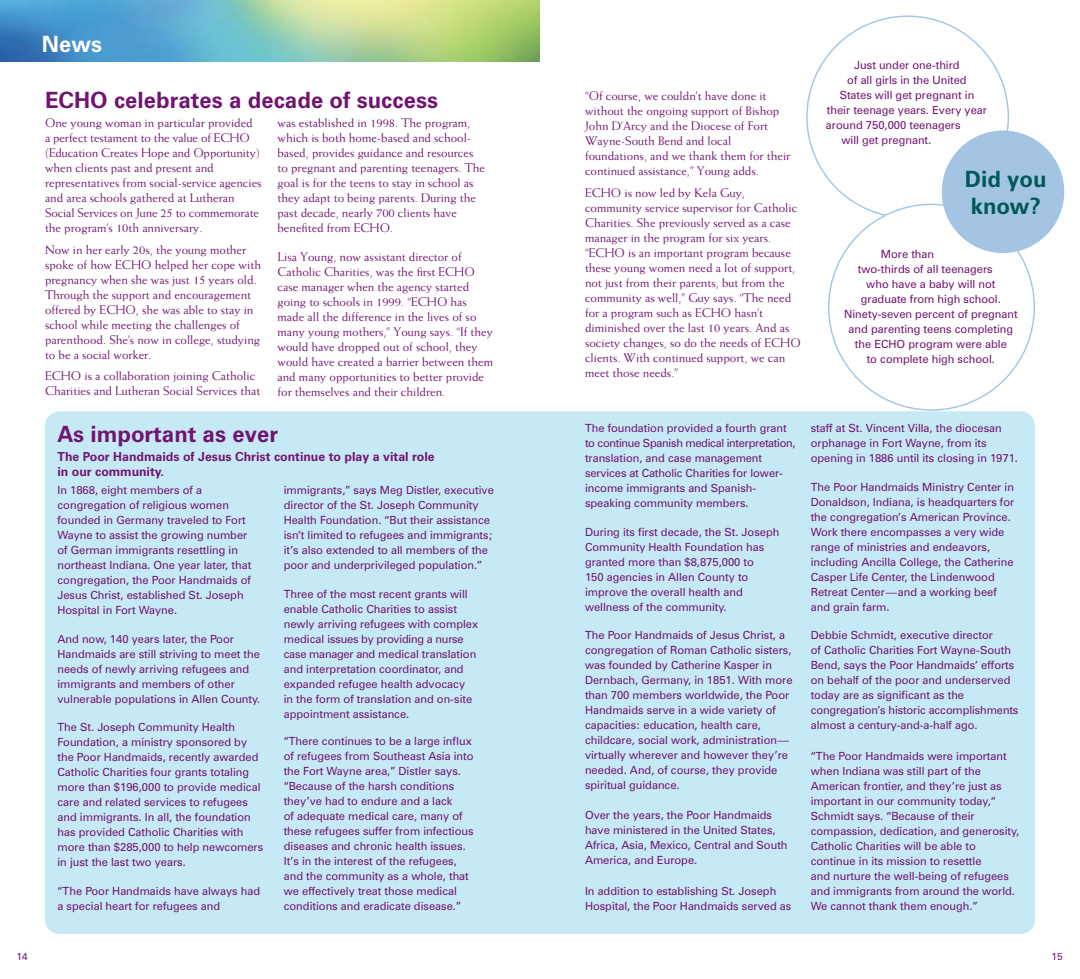
<style>
.page{position:relative;width:1080px;height:979px;background:#fff}
.page>*{position:absolute;margin:0;border:0;box-sizing:border-box;transform-origin:0 0}
.t1{font:700 22.5px "Zurich BT";color:#711471}
.t2{font:700 22.5px/27.5px "Zurich BT";color:#005958}
.t3{font:700 22.5px "Zurich BT";color:#fff}
.t4{font:12.5px/15px "Weiss";color:#711471}
.t5{font:700 12.5px/15px "Zurich BT";color:#711471}
.t6{font:11.25px/15px "Zurich BT";color:#711471}
.t7{font:10px "Zurich BT";color:#711471}
</style>
<div class="page">
<div style="left:45px;top:411px;width:990px;height:523px;background:#c6e9f6;border-radius:15px"></div>
<img style="left:0;top:0;width:540px;height:62px">
<div style="left:942px;top:131px;width:122px;height:122px;background:#a4c4e3;border-radius:50%"></div>
<h1 class="t3" style="left:42px;top:31px;width:62px">News</h1>
<h1 class="t1" style="left:45px;top:86px;width:395px">ECHO celebrates a decade of success</h1>
<p class="t4" style="left:585px;top:88px;width:207px">“Of course, we couldn’t have done it without the ongoing support of Bishop John D’Arcy and the Diocese of Fort Wayne-South Bend and local foundations, and we thank them for their continued assistance,” Young adds.</p>
<p class="t4" style="left:585px;top:185px;width:217px">ECHO is now led by Kela Guy, community service supervisor for Catholic Charities. She previously served as a case manager in the program for six years. “ECHO is an important program because these young women need a lot of support, not just from their parents, but from the community as well,” Guy says. “The need for a program such as ECHO hasn’t diminished over the last 10 years. And as society changes, so do the needs of ECHO clients. With continued support, we can meet those needs.”</p>
<p class="t4" style="left:45px;top:115px;width:218px">One young woman in particular provided<br>a perfect testament to the value of ECHO (Education Creates Hope and Opportunity) when clients past and present and representatives from social-service agencies and area schools gathered at Lutheran Social Services on June 25 to commemorate the program’s 10th anniversary.</p>
<p class="t4" style="left:45px;top:242px;width:218px">Now in her early 20s, the young mother spoke of how ECHO helped her cope with pregnancy when she was just 15 years old.<br>Through the support and encouragement offered by ECHO, she was able to stay in school while meeting the challenges of parenthood. She’s now in college, studying to be a social worker.</p>
<p class="t4" style="left:45px;top:368px;width:217px">ECHO is a collaboration joining Catholic<br>Charities and Lutheran Social Services that</p>
<p class="t4" style="left:278px;top:115px;width:209px">was established in 1998. The program, which is both home-based and school&shy;based, provides guidance and resources to pregnant and parenting teenagers. The goal is for the teens to stay in school as they adapt to being parents. During the past decade, nearly 700 clients have benefited from ECHO.</p>
<p class="t4" style="left:278px;top:249px;width:217px">Lisa Young, now assistant director of Catholic Charities, was the first ECHO case manager when the agency started going to schools in 1999. “ECHO has made all the difference in the lives of so many young mothers,” Young says. “If they would have dropped out of school, they would have created a barrier between them and many opportunities to better provide for themselves and their children.</p>
<p class="t6" style="left:854px;top:58px;width:107px">Just under one-third</p>
<p class="t6" style="left:847px;top:73px;width:121px">of all girls in the United</p>
<p class="t6" style="left:840px;top:88px;width:136px">States will get pregnant in</p>
<p class="t6" style="left:827px;top:103px;width:162px">their teenage years. Every year</p>
<p class="t6" style="left:826px;top:118px;width:136px">around 750,000 teenagers</p>
<p class="t6" style="left:841px;top:133px;width:91px">will get pregnant.</p>
<h1 class="t2" style="left:965px;top:165px;width:83px">Did you know?</h1>
<p class="t6" style="left:881px;top:247px;width:55px">More than</p>
<p class="t6" style="left:858px;top:262px;width:136px">two-thirds of all teenagers</p>
<p class="t6" style="left:866px;top:277px;width:131px">who have a baby will not</p>
<p class="t6" style="left:861px;top:292px;width:142px">graduate from high school.</p>
<p class="t6" style="left:844px;top:307px;width:175px">Ninety-seven percent of pregnant</p>
<p class="t6" style="left:849px;top:322px;width:166px">and parenting teens completing</p>
<p class="t6" style="left:855px;top:337px;width:153px">the ECHO program were able</p>
<p class="t6" style="left:867px;top:352px;width:130px">to complete high school.</p>
<h1 class="t1" style="left:58px;top:420px;width:222px">As important as ever</h1>
<p class="t5" style="left:58px;top:449px;width:379px">The Poor Handmaids of Jesus Christ continue to play a vital role in our community.</p>
<p class="t6" style="left:58px;top:483px;width:195px">In 1868, eight members of a congregation of religious women founded in Germany traveled to Fort Wayne to assist the growing number of German immigrants resettling in northeast Indiana. One year later, that congregation, the Poor Handmaids of Jesus Christ, established St. Joseph Hospital in Fort Wayne.</p>
<p class="t6" style="left:58px;top:631px;width:204px">And now, 140 years later, the Poor Handmaids are still striving to meet the needs of newly arriving refugees and immigrants and members of other vulnerable populations in Allen County.</p>
<p class="t6" style="left:58px;top:720px;width:207px">The St. Joseph Community Health Foundation, a ministry sponsored by the Poor Handmaids, recently awarded Catholic Charities four grants totaling more than $196,000 to provide medical care and related services to refugees and immigrants. In all, the foundation has provided Catholic Charities with more than $285,000 to help newcomers in just the last two years.</p>
<p class="t6" style="left:58px;top:883px;width:204px">“The Poor Handmaids have always had a special heart for refugees and</p>
<p class="t6" style="left:284px;top:483px;width:212px">immigrants,” says Meg Distler, executive director of the St. Joseph Community Health Foundation. “But their assistance isn’t limited to refugees and immigrants; it’s also extended to all members of the poor and underprivileged population.”</p>
<p class="t6" style="left:284px;top:586px;width:196px">Three of the most recent grants will enable Catholic Charities to assist newly arriving refugees with complex medical issues by providing a nurse case manager and medical translation and interpretation coordinator, and expanded refugee health advocacy<br>in the form of translation and on-site appointment assistance.</p>
<p class="t6" style="left:284px;top:733px;width:191px">“There continues to be a large influx of refugees from Southeast Asia into the Fort Wayne area,” Distler says. “Because of the harsh conditions they’ve had to endure and a lack<br>of adequate medical care, many of these refugees suffer from infectious diseases and chronic health issues.<br>It’s in the interest of the refugees, and the community as a whole, that we effectively treat those medical conditions and eradicate disease.”</p>
<p class="t6" style="left:585px;top:421px;width:212px">The foundation provided a fourth grant to continue Spanish medical interpretation, translation, and case management services at Catholic Charities for lower&shy;income immigrants and Spanish&shy;speaking community members.</p>
<p class="t6" style="left:585px;top:524px;width:196px">During its first decade, the St. Joseph<br>Community Health Foundation has granted more than $8,875,000 to<br>150 agencies in Allen County to improve the overall health and wellness of the community.</p>
<p class="t6" style="left:585px;top:628px;width:209px">The Poor Handmaids of Jesus Christ, a congregation of Roman Catholic sisters, was founded by Catherine Kasper in Dernbach, Germany, in 1851. With more than 700 members worldwide, the Poor Handmaids serve in a wide variety of capacities: education, health care, childcare, social work, administration— virtually wherever and however they’re needed. And, of course, they provide spiritual guidance.</p>
<p class="t6" style="left:585px;top:807px;width:204px">Over the years, the Poor Handmaids have ministered in the United States, Africa, Asia, Mexico, Central and South America, and Europe.</p>
<p class="t6" style="left:585px;top:883px;width:208px">In addition to establishing St. Joseph<br>Hospital, the Poor Handmaids served as</p>
<p class="t6" style="left:811px;top:421px;width:209px">staff at St. Vincent Villa, the diocesan orphanage in Fort Wayne, from its opening in 1886 until its closing in 1971.</p>
<p class="t6" style="left:811px;top:479px;width:205px">The Poor Handmaids Ministry Center in Donaldson, Indiana, is headquarters for the congregation’s American Province.<br>Work there encompasses a very wide range of ministries and endeavors, including Ancilla College, the Catherine Casper Life Center, the Lindenwood Retreat Center—and a working beef and grain farm.</p>
<p class="t6" style="left:811px;top:628px;width:209px">Debbie Schmidt, executive director<br>of Catholic Charities Fort Wayne-South Bend, says the Poor Handmaids’ efforts on behalf of the poor and underserved today are as significant as the congregation’s historic accomplishments almost a century-and-a-half ago.</p>
<p class="t6" style="left:811px;top:748px;width:210px">“The Poor Handmaids were important when Indiana was still part of the American frontier, and they’re just as important in our community today,“ Schmidt says. “Because of their compassion, dedication, and generosity, Catholic Charities will be able to continue in its mission to resettle<br>and nurture the well-being of refugees and immigrants from around the world.<br>We cannot thank them enough.”</p>
<p class="t7" style="left:17px;top:950px;width:13px">14</p>
<p class="t7" style="left:1052px;top:950px;width:13px">15</p>
</div>
